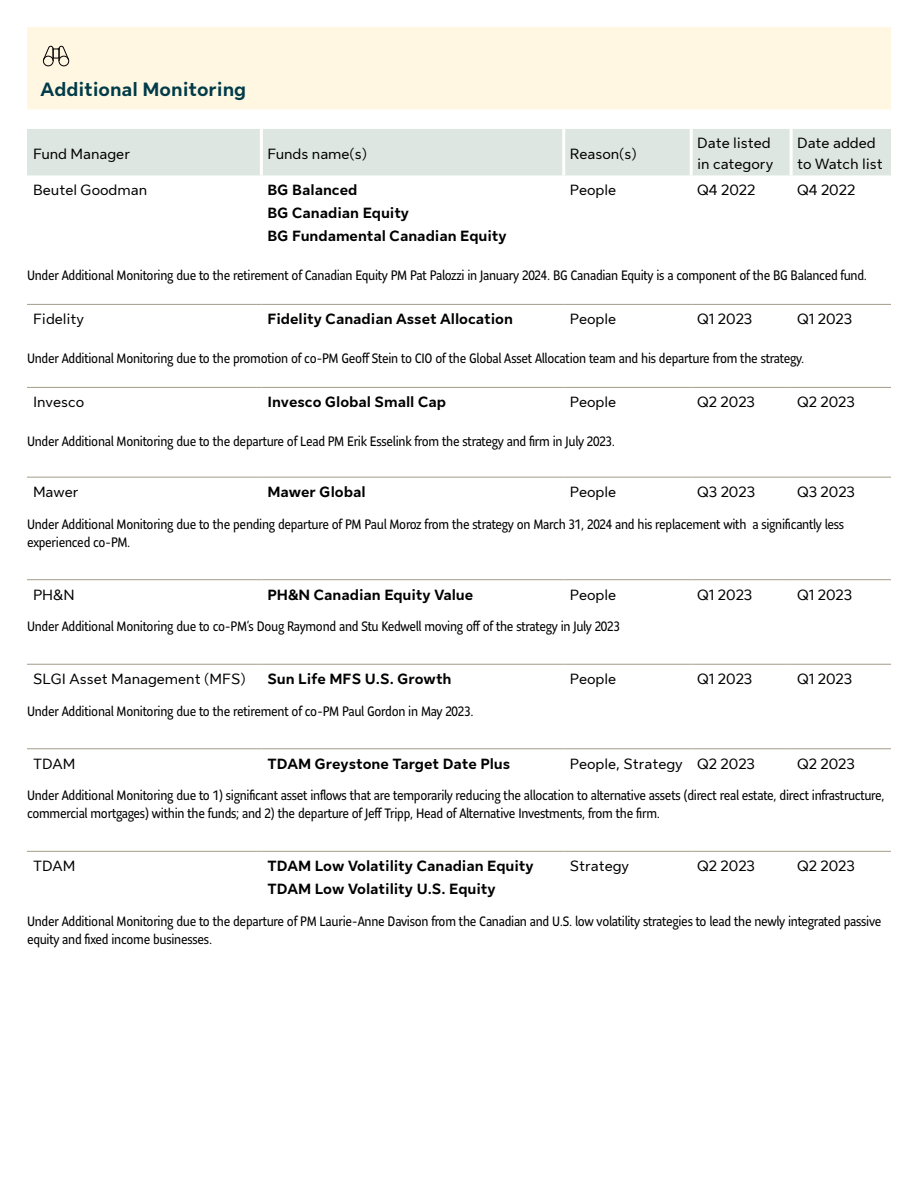
<style>
.page{position:relative;width:918px;height:1188px;background:#fff}
.page>*{position:absolute;margin:0;border:0;box-sizing:border-box;transform-origin:0 0}
.t1{font:700 19.5px "Sun Life New Text";color:#003b49}
.t2{font:15px/21px "Sun Life New Text";color:#000}
.t3{font:700 15px/23.1px "Sun Life New Text";color:#000}
.t4{font:13.5px/18px "Sun Life Sans Condensed";letter-spacing:-.02em;color:#000}
</style>
<div class="page">
<div style="left:27px;top:27px;width:864px;height:82px;background:#fff7e1"></div>
<div style="left:43px;top:56px;width:10px;height:10px;border:1px solid #000;border-radius:50%"></div>
<div style="left:59px;top:56px;width:10px;height:10px;border:1px solid #000;border-radius:50%"></div>
<svg style="left:43px;top:44px;width:26px;height:18px"></svg>
<div style="left:27px;top:129px;width:864px;height:46px;background:#dee6e1"></div>
<hr style="left:260px;top:129px;width:3px;height:46px;background:#fff">
<hr style="left:562px;top:129px;width:3px;height:46px;background:#fff">
<hr style="left:690px;top:129px;width:3px;height:46px;background:#fff">
<hr style="left:790px;top:129px;width:3px;height:46px;background:#fff">
<hr style="left:27px;top:304px;width:234px;height:1px;background:#a49c8a">
<hr style="left:261px;top:304px;width:303px;height:1px;background:#a49c8a">
<hr style="left:564px;top:304px;width:127px;height:1px;background:#a49c8a">
<hr style="left:691px;top:304px;width:100px;height:1px;background:#a49c8a">
<hr style="left:791px;top:304px;width:100px;height:1px;background:#a49c8a">
<hr style="left:27px;top:387px;width:234px;height:1px;background:#a49c8a">
<hr style="left:261px;top:387px;width:303px;height:1px;background:#a49c8a">
<hr style="left:564px;top:387px;width:127px;height:1px;background:#a49c8a">
<hr style="left:691px;top:387px;width:100px;height:1px;background:#a49c8a">
<hr style="left:791px;top:387px;width:100px;height:1px;background:#a49c8a">
<hr style="left:27px;top:477px;width:234px;height:1px;background:#a49c8a">
<hr style="left:261px;top:477px;width:303px;height:1px;background:#a49c8a">
<hr style="left:564px;top:477px;width:127px;height:1px;background:#a49c8a">
<hr style="left:691px;top:477px;width:100px;height:1px;background:#a49c8a">
<hr style="left:791px;top:477px;width:100px;height:1px;background:#a49c8a">
<hr style="left:27px;top:579px;width:234px;height:1px;background:#a49c8a">
<hr style="left:261px;top:579px;width:303px;height:1px;background:#a49c8a">
<hr style="left:564px;top:579px;width:127px;height:1px;background:#a49c8a">
<hr style="left:691px;top:579px;width:100px;height:1px;background:#a49c8a">
<hr style="left:791px;top:579px;width:100px;height:1px;background:#a49c8a">
<hr style="left:27px;top:664px;width:234px;height:1px;background:#a49c8a">
<hr style="left:261px;top:664px;width:303px;height:1px;background:#a49c8a">
<hr style="left:564px;top:664px;width:127px;height:1px;background:#a49c8a">
<hr style="left:691px;top:664px;width:100px;height:1px;background:#a49c8a">
<hr style="left:791px;top:664px;width:100px;height:1px;background:#a49c8a">
<hr style="left:27px;top:748px;width:234px;height:1px;background:#a49c8a">
<hr style="left:261px;top:748px;width:303px;height:1px;background:#a49c8a">
<hr style="left:564px;top:748px;width:127px;height:1px;background:#a49c8a">
<hr style="left:691px;top:748px;width:100px;height:1px;background:#a49c8a">
<hr style="left:791px;top:748px;width:100px;height:1px;background:#a49c8a">
<hr style="left:27px;top:851px;width:234px;height:1px;background:#a49c8a">
<hr style="left:261px;top:851px;width:303px;height:1px;background:#a49c8a">
<hr style="left:564px;top:851px;width:127px;height:1px;background:#a49c8a">
<hr style="left:691px;top:851px;width:100px;height:1px;background:#a49c8a">
<hr style="left:791px;top:851px;width:100px;height:1px;background:#a49c8a">
<h1 class="t1" style="left:40px;top:76px;width:207px">Additional Monitoring</h1>
<p class="t2" style="left:33px;top:142px;width:99px">Fund Manager</p>
<p class="t2" style="left:267px;top:142px;width:101px">Funds name(s)</p>
<p class="t2" style="left:570px;top:142px;width:68px">Reason(s)</p>
<p class="t2" style="left:697px;top:132px;width:78px">Date listed in category</p>
<p class="t2" style="left:797px;top:132px;width:87px">Date added to Watch list</p>
<p class="t2" style="left:33px;top:178px;width:116px">Beutel Goodman</p>
<p class="t3" style="left:267px;top:177px;width:241px">BG Balanced<br>BG Canadian Equity<br>BG Fundamental Canadian Equity</p>
<p class="t2" style="left:570px;top:178px;width:48px">People</p>
<p class="t2" style="left:697px;top:178px;width:60px">Q4 2022</p>
<p class="t2" style="left:797px;top:178px;width:60px">Q4 2022</p>
<p class="t4" style="left:27px;top:265px;width:842px">Under Additional Monitoring due to the retirement of Canadian Equity PM Pat Palozzi in January 2024. BG Canadian Equity is a component of the BG Balanced fund.</p>
<p class="t2" style="left:33px;top:308px;width:53px">Fidelity</p>
<p class="t3" style="left:267px;top:307px;width:247px">Fidelity Canadian Asset Allocation</p>
<p class="t2" style="left:570px;top:308px;width:48px">People</p>
<p class="t2" style="left:697px;top:308px;width:57px">Q1 2023</p>
<p class="t2" style="left:797px;top:308px;width:57px">Q1 2023</p>
<p class="t4" style="left:27px;top:348px;width:779px">Under Additional Monitoring due to the promotion of co-PM Geoff Stein to CIO of the Global Asset Allocation team and his departure from the strategy.</p>
<p class="t2" style="left:33px;top:391px;width:53px">Invesco</p>
<p class="t3" style="left:267px;top:390px;width:180px">Invesco Global Small Cap</p>
<p class="t2" style="left:570px;top:391px;width:48px">People</p>
<p class="t2" style="left:697px;top:391px;width:59px">Q2 2023</p>
<p class="t2" style="left:797px;top:391px;width:59px">Q2 2023</p>
<p class="t4" style="left:27px;top:431px;width:590px">Under Additional Monitoring due to the departure of Lead PM Erik Esselink from the strategy and firm in July 2023.</p>
<p class="t2" style="left:33px;top:480px;width:47px">Mawer</p>
<p class="t3" style="left:267px;top:479px;width:100px">Mawer Global</p>
<p class="t2" style="left:570px;top:480px;width:48px">People</p>
<p class="t2" style="left:697px;top:480px;width:59px">Q3 2023</p>
<p class="t2" style="left:797px;top:480px;width:59px">Q3 2023</p>
<p class="t4" style="left:27px;top:514px;width:819px">Under Additional Monitoring due to the pending departure of PM Paul Moroz from the strategy on March 31, 2024 and his replacement with a significantly less experienced co-PM.</p>
<p class="t2" style="left:33px;top:583px;width:43px">PH&amp;N</p>
<p class="t3" style="left:267px;top:582px;width:207px">PH&amp;N Canadian Equity Value</p>
<p class="t2" style="left:570px;top:583px;width:48px">People</p>
<p class="t2" style="left:697px;top:583px;width:57px">Q1 2023</p>
<p class="t2" style="left:797px;top:583px;width:57px">Q1 2023</p>
<p class="t4" style="left:27px;top:617px;width:595px">Under Additional Monitoring due to co-PM’s Doug Raymond and Stu Kedwell moving off of the strategy in July 2023</p>
<p class="t2" style="left:33px;top:668px;width:214px">SLGI Asset Management (MFS)</p>
<p class="t3" style="left:267px;top:666px;width:186px">Sun Life MFS U.S. Growth</p>
<p class="t2" style="left:570px;top:668px;width:48px">People</p>
<p class="t2" style="left:697px;top:668px;width:57px">Q1 2023</p>
<p class="t2" style="left:797px;top:668px;width:57px">Q1 2023</p>
<p class="t4" style="left:27px;top:702px;width:448px">Under Additional Monitoring due to the retirement of co-PM Paul Gordon in May 2023.</p>
<p class="t2" style="left:33px;top:752px;width:44px">TDAM</p>
<p class="t3" style="left:267px;top:751px;width:244px">TDAM Greystone Target Date Plus</p>
<p class="t2" style="left:570px;top:752px;width:187px">People, Strategy Q2 2023</p>
<p class="t2" style="left:797px;top:752px;width:59px">Q2 2023</p>
<p class="t4" style="left:27px;top:786px;width:859px">Under Additional Monitoring due to 1) significant asset inflows that are temporarily reducing the allocation to alternative assets (direct real estate, direct infrastructure, commercial mortgages) within the funds; and 2) the departure of Jeff Tripp, Head of Alternative Investments, from the firm.</p>
<p class="t2" style="left:33px;top:855px;width:44px">TDAM</p>
<p class="t3" style="left:267px;top:854px;width:268px">TDAM Low Volatility Canadian Equity<br>TDAM Low Volatility U.S. Equity</p>
<p class="t2" style="left:570px;top:855px;width:61px">Strategy</p>
<p class="t2" style="left:697px;top:855px;width:59px">Q2 2023</p>
<p class="t2" style="left:797px;top:855px;width:59px">Q2 2023</p>
<p class="t4" style="left:27px;top:912px;width:856px">Under Additional Monitoring due to the departure of PM Laurie-Anne Davison from the Canadian and U.S. low volatility strategies to lead the newly integrated passive equity and fixed income businesses.</p>
</div>
